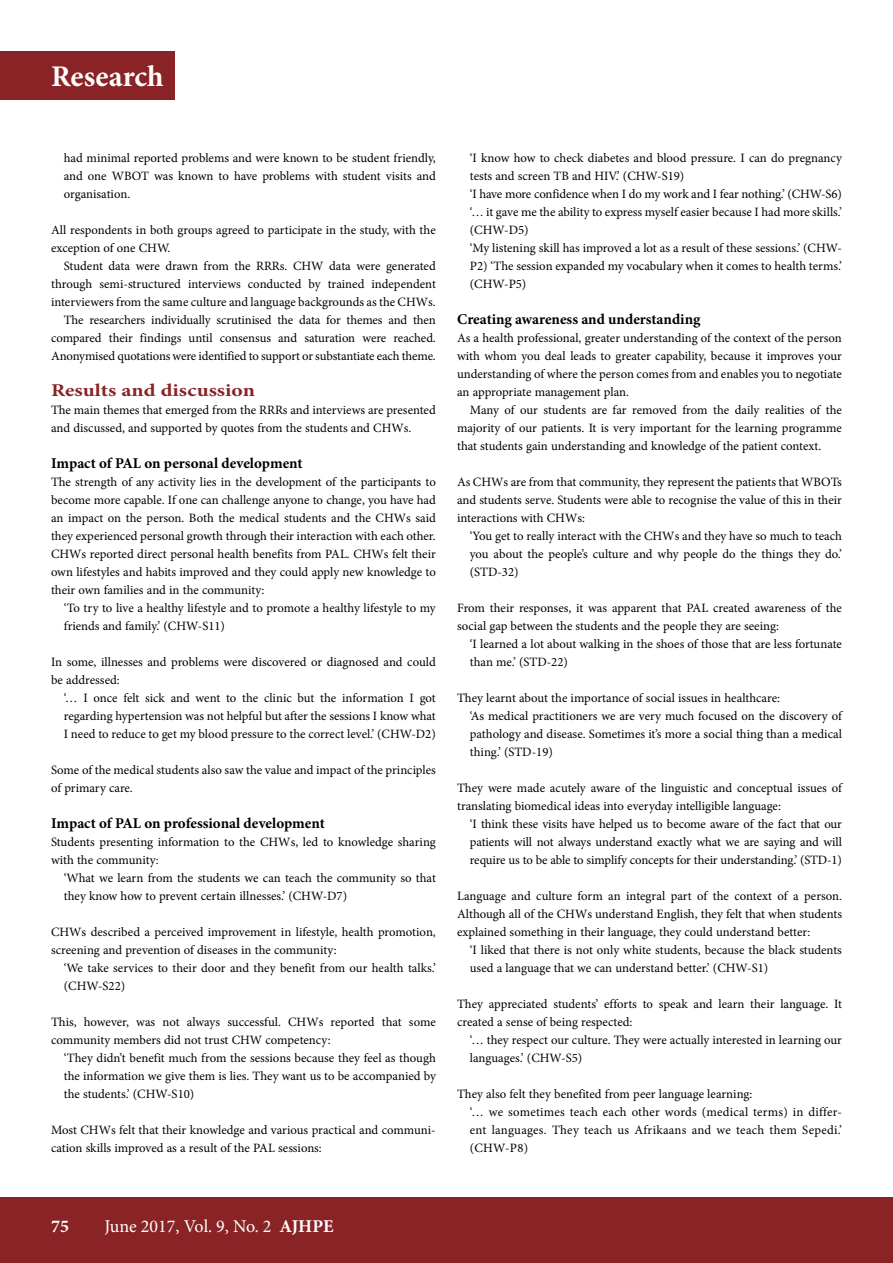
<style>
.page{position:relative;width:893px;height:1263px;background:#fff}
.page>*{position:absolute;margin:0;border:0;box-sizing:border-box;transform-origin:0 0}
.t1{font:700 30px "Minion Pro";color:#fff}
.t2{font:18px "Minion Pro";letter-spacing:-.005em;color:#fff}
.t3{font:700 18px "Minion Pro";color:#892326;scale:1.2 1}
.t4{font:700 18px "Minion Pro";color:#fff}
.t5{font:700 15px "Minion Pro";letter-spacing:-.005em;color:#000}
.t6{font:12.75px/18px "Minion Pro";color:#000}
.s1{font-weight:700}
</style>
<div class="page">
<div style="left:0;top:1197px;width:893px;height:66px;background:#892326"></div>
<div style="left:0;top:51px;width:174px;height:49px;background:#892326"></div>
<h1 class="t1" style="left:51px;top:56px;width:114px">Research</h1>
<p class="t6" style="left:64px;top:149px;width:374px;text-align:justify">had minimal reported problems and were known to be student friendly, and one WBOT was known to have problems with student visits and organisation.</p>
<p class="t6" style="left:51px;top:221px;width:386px">All respondents in both groups agreed to participate in the study, with the exception of one CHW.</p>
<p class="t6" style="left:51px;top:257px;width:386px;text-align:right">Student data were drawn from the RRRs. CHW data were generated through semi-structured interviews conducted by trained independent interviewers from the same culture and language backgrounds as the CHWs.<br>The researchers individually scrutinised the data for themes and then compared their findings until consensus and saturation were reached.<br>Anonymised quotations were identified to support or substantiate each theme.</p>
<h2 class="t3" style="left:51px;top:378px;width:171px">Results and discussion</h2>
<p class="t6" style="left:51px;top:401px;width:386px">The main themes that emerged from the RRRs and interviews are presented and discussed, and supported by quotes from the students and CHWs.</p>
<p class="t5" style="left:51px;top:453px;width:253px">Impact of PAL on personal development</p>
<p class="t6" style="left:51px;top:473px;width:386px;text-align:justify">The strength of any activity lies in the development of the participants to become more capable. If one can challenge anyone to change, you have had an impact on the person. Both the medical students and the CHWs said they experienced personal growth through their interaction with each other.<br>CHWs reported direct personal health benefits from PAL. CHWs felt their own lifestyles and habits improved and they could apply new knowledge to their own families and in the community:</p>
<p class="t6" style="left:64px;top:599px;width:373px">‘To try to live a healthy lifestyle and to promote a healthy lifestyle to my friends and family.’ (CHW-S11)</p>
<p class="t6" style="left:51px;top:653px;width:386px">In some, illnesses and problems were discovered or diagnosed and could be addressed:</p>
<p class="t6" style="left:64px;top:689px;width:374px;text-align:justify">‘… I once felt sick and went to the clinic but the information I got regarding hypertension was not helpful but after the sessions I know what I need to reduce to get my blood pressure to the correct level.’ (CHW-D2)</p>
<p class="t6" style="left:51px;top:761px;width:386px">Some of the medical students also saw the value and impact of the principles of primary care.</p>
<p class="t5" style="left:51px;top:813px;width:275px">Impact of PAL on professional development</p>
<p class="t6" style="left:51px;top:833px;width:386px">Students presenting information to the CHWs, led to knowledge sharing with the community:</p>
<p class="t6" style="left:64px;top:869px;width:374px">‘What we learn from the students we can teach the community so that they know how to prevent certain illnesses.’ (CHW-D7)</p>
<p class="t6" style="left:51px;top:923px;width:386px">CHWs described a perceived improvement in lifestyle, health promotion, screening and prevention of diseases in the community:</p>
<p class="t6" style="left:64px;top:959px;width:374px">‘We take services to their door and they benefit from our health talks.’ (CHW-S22)</p>
<p class="t6" style="left:51px;top:1013px;width:386px">This, however, was not always successful. CHWs reported that some community members did not trust CHW competency:</p>
<p class="t6" style="left:64px;top:1049px;width:374px;text-align:justify">‘They didn’t benefit much from the sessions because they feel as though the information we give them is lies. They want us to be accompanied by the students.’ (CHW-S10)</p>
<p class="t6" style="left:51px;top:1121px;width:386px">Most CHWs felt that their knowledge and various practical and communi&shy;cation skills improved as a result of the PAL sessions:</p>
<p class="t6" style="left:470px;top:149px;width:374px">‘I know how to check diabetes and blood pressure. I can do pregnancy tests and screen TB and HIV.’ (CHW-S19)<br>‘I have more confidence when I do my work and I fear nothing.’ (CHW-S6) ‘… it gave me the ability to express myself easier because I had more skills.’ (CHW-D5)<br>‘My listening skill has improved a lot as a result of these sessions.’ (CHW-P2) ‘The session expanded my vocabulary when it comes to health terms.’ (CHW-P5)</p>
<p class="t5" style="left:457px;top:309px;width:245px">Creating awareness and understanding</p>
<p class="t6" style="left:457px;top:329px;width:386px;text-align:justify">As a health professional, greater understanding of the context of the person with whom you deal leads to greater capability, because it improves your understanding of where the person comes from and enables you to negotiate an appropriate management plan.</p>
<p class="t6" style="left:457px;top:401px;width:386px;text-align:justify;text-indent:13px">Many of our students are far removed from the daily realities of the majority of our patients. It is very important for the learning programme that students gain understanding and knowledge of the patient context.</p>
<p class="t6" style="left:457px;top:473px;width:386px;text-align:justify">As CHWs are from that community, they represent the patients that WBOTs and students serve. Students were able to recognise the value of this in their interactions with CHWs:</p>
<p class="t6" style="left:470px;top:527px;width:374px;text-align:justify">‘You get to really interact with the CHWs and they have so much to teach you about the people’s culture and why people do the things they do.’ (STD-32)</p>
<p class="t6" style="left:457px;top:599px;width:386px">From their responses, it was apparent that PAL created awareness of the social gap between the students and the people they are seeing:</p>
<p class="t6" style="left:470px;top:635px;width:374px">‘I learned a lot about walking in the shoes of those that are less fortunate than me.’ (STD-22)</p>
<p class="t6" style="left:470px;top:689px;width:374px;text-indent:-13px">They learnt about the importance of social issues in healthcare:<br>‘As medical practitioners we are very much focused on the discovery of pathology and disease. Sometimes it’s more a social thing than a medical thing.’ (STD-19)</p>
<p class="t6" style="left:457px;top:779px;width:386px">They were made acutely aware of the linguistic and conceptual issues of translating biomedical ideas into everyday intelligible language:</p>
<p class="t6" style="left:470px;top:815px;width:374px;text-align:justify">‘I think these visits have helped us to become aware of the fact that our patients will not always understand exactly what we are saying and will require us to be able to simplify concepts for their understanding.’ (STD-1)</p>
<p class="t6" style="left:457px;top:887px;width:386px;text-align:justify">Language and culture form an integral part of the context of a person.<br>Although all of the CHWs understand English, they felt that when students explained something in their language, they could understand better:</p>
<p class="t6" style="left:470px;top:941px;width:374px">‘I liked that there is not only white students, because the black students used a language that we can understand better.’ (CHW-S1)</p>
<p class="t6" style="left:457px;top:995px;width:386px">They appreciated students’ efforts to speak and learn their language. It created a sense of being respected:</p>
<p class="t6" style="left:470px;top:1031px;width:374px">‘… they respect our culture. They were actually interested in learning our languages.’ (CHW-S5)</p>
<p class="t6" style="left:470px;top:1085px;width:374px;text-indent:-13px">They also felt they benefited from peer language learning:<br>‘… we sometimes teach each other words (medical terms) in differ&shy;ent languages. They teach us Afrikaans and we teach them Sepedi.’ (CHW-P8)</p>
<h2 class="t4" style="left:51px;top:1213px;width:20px">75</h2>
<h2 class="t2" style="left:105px;top:1214px;width:230px">June 2017, Vol. 9, No. 2 <span class="s1">AJHPE</span></h2>
</div>
